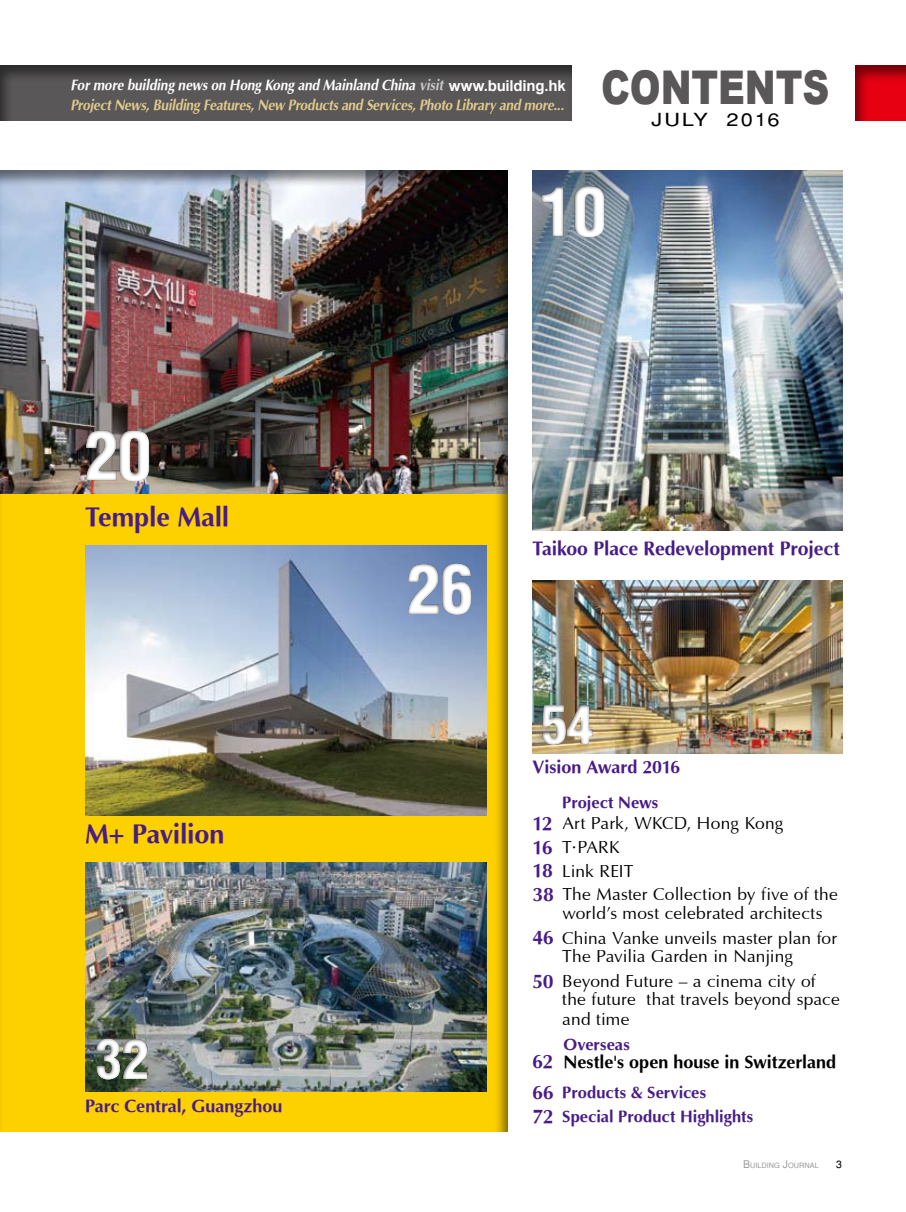
<style>
.page{position:relative;width:906px;height:1212px;background:#fff}
.page>*{position:absolute;margin:0;border:0;box-sizing:border-box;transform-origin:0 0}
.t1{font:75px "Helvetica Condensed Black Se";color:#fff}
.t2{font:60px "Helvetica Condensed Black Se";color:#fff}
.t3{font:900 46.5px "Arial";letter-spacing:-.005em;color:#595757;scale:.8 1}
.t4{font:700 27px "Optimum";letter-spacing:-.01em;color:#481c87}
.t5{font:700 19.5px "Optimum";letter-spacing:-.005em;color:#481c87}
.t6{font:700 18px "Optimum";letter-spacing:-.005em;color:#481c87}
.t7{font:700 18px "Optimum";color:#000}
.t8{font:18px "Helvetica";letter-spacing:.09em;color:#000;scale:1.2 1}
.t9{font:17.4px/23.7px "Optimum";letter-spacing:.005em;color:#000}
.t10{font:700 16.5px/23.7px "Optimum";color:#481c87}
.t11{font:italic 700 15px/20px "Optimum";letter-spacing:-.015em;color:#e1ca8d;scale:.9 1}
.t12{font:10.5px "Helvetica";color:#000}
.t13{font:7.35px "Helvetica";color:#9f9fa0}
.s1{color:#fff}
.s2{color:#c9c9ca}
.s3{font-family:"Arial";font-style:normal;color:#fff}
.s4{font-weight:700;font-size:19.5px;color:#481c87}
.s5{font-size:19.5px}
.s6{font-size:10.5px}
</style>
<div class="page">
<div style="left:0;top:169px;width:509px;height:964px;background:#000;opacity:.5"></div>
<img style="left:532px;top:170px;width:310px;height:360px">
<div style="left:532px;top:160px;width:130px;height:93px;background:#000;opacity:.8"></div>
<img style="left:532px;top:580px;width:310px;height:174px">
<div style="left:0;top:65px;width:573px;height:58px;background:#000;opacity:.5"></div>
<div style="left:854px;top:65px;width:52px;height:58px;background:#000;opacity:.5"></div>
<img style="left:85px;top:545px;width:401px;height:270px">
<img style="left:85px;top:862px;width:401px;height:230px">
<div style="left:77px;top:405px;width:130px;height:92px;background:#000;opacity:.8"></div>
<div style="left:399px;top:538px;width:131px;height:95px;background:#000;opacity:.8"></div>
<div style="left:534px;top:684px;width:105px;height:74px;background:#000;opacity:.8"></div>
<div style="left:89px;top:1019px;width:105px;height:74px;background:#000;opacity:.8"></div>
<p class="t11" style="left:70px;top:75px;width:552px"><span class="s1">For more building news on Hong Kong and Mainland China</span> <span class="s2">visit</span> <span class="s3">www.building.hk<br></span>Project News, Building Features, New Products and Services, Photo Library and more...</p>
<h3 class="t3" style="left:601px;top:53px;width:287px">CONTENTS</h3>
<p class="t8" style="left:651px;top:109px;width:108px">JULY 2016</p>
<h1 class="t1" style="left:85px;top:425px;width:68px">20</h1>
<h3 class="t4" style="left:85px;top:500px;width:146px">Temple Mall</h3>
<h3 class="t4" style="left:85px;top:817px;width:141px">M+ Pavilion</h3>
<h2 class="t2" style="left:96px;top:1035px;width:54px">32</h2>
<p class="t6" style="left:85px;top:1095px;width:199px">Parc Central, Guangzhou</p>
<h1 class="t1" style="left:540px;top:181px;width:68px">10</h1>
<h1 class="t1" style="left:407px;top:559px;width:68px">26</h1>
<p class="t5" style="left:532px;top:537px;width:309px">Taikoo Place Redevelopment Project</p>
<h2 class="t2" style="left:541px;top:700px;width:54px">54</h2>
<p class="t6" style="left:532px;top:756px;width:149px">Vision Award 2016</p>
<p class="t10" style="left:562px;top:790px;width:98px">Project News</p>
<p class="t9" style="left:532px;top:811px;width:307px"><span class="s4">12</span> Art Park, WKCD, Hong Kong<br><span class="s4">16</span> T·PARK<br><span class="s4">18</span> Link REIT<br><span class="s4">38</span> The Master Collection by five of the</p>
<p class="t9" style="left:532px;top:901px;width:306px;line-height:24.8px;text-indent:30px">world’s most celebrated architects<br><span class="s4">46</span> China Vanke unveils master plan for</p>
<p class="t9" style="left:532px;top:944px;width:285px;line-height:24.8px;text-align:center">The Pavilia Garden in Nanjing<br><span class="s4">50</span> Beyond Future – a cinema city of</p>
<p class="t9" style="left:562px;top:990px;width:279px;line-height:19.5px">the future that travels beyond space and time</p>
<p class="t5" style="left:532px;top:1049px;width:22px">62</p>
<p class="t10" style="left:532px;top:1081px;width:222px"><span class="s5">66</span> Products &amp; Services<br><span class="s5">72</span> Special Product Highlights</p>
<p class="t10" style="left:563px;top:1032px;width:68px">Overseas</p>
<p class="t7" style="left:563px;top:1051px;width:274px">Nestle's open house in Switzerland</p>
<p class="t13" style="left:743px;top:1161px;width:77px"><span class="s6">B</span>UILDING <span class="s6">J</span>OURNAL</p>
<p class="t12" style="left:836px;top:1158px;width:7px">3</p>
</div>
